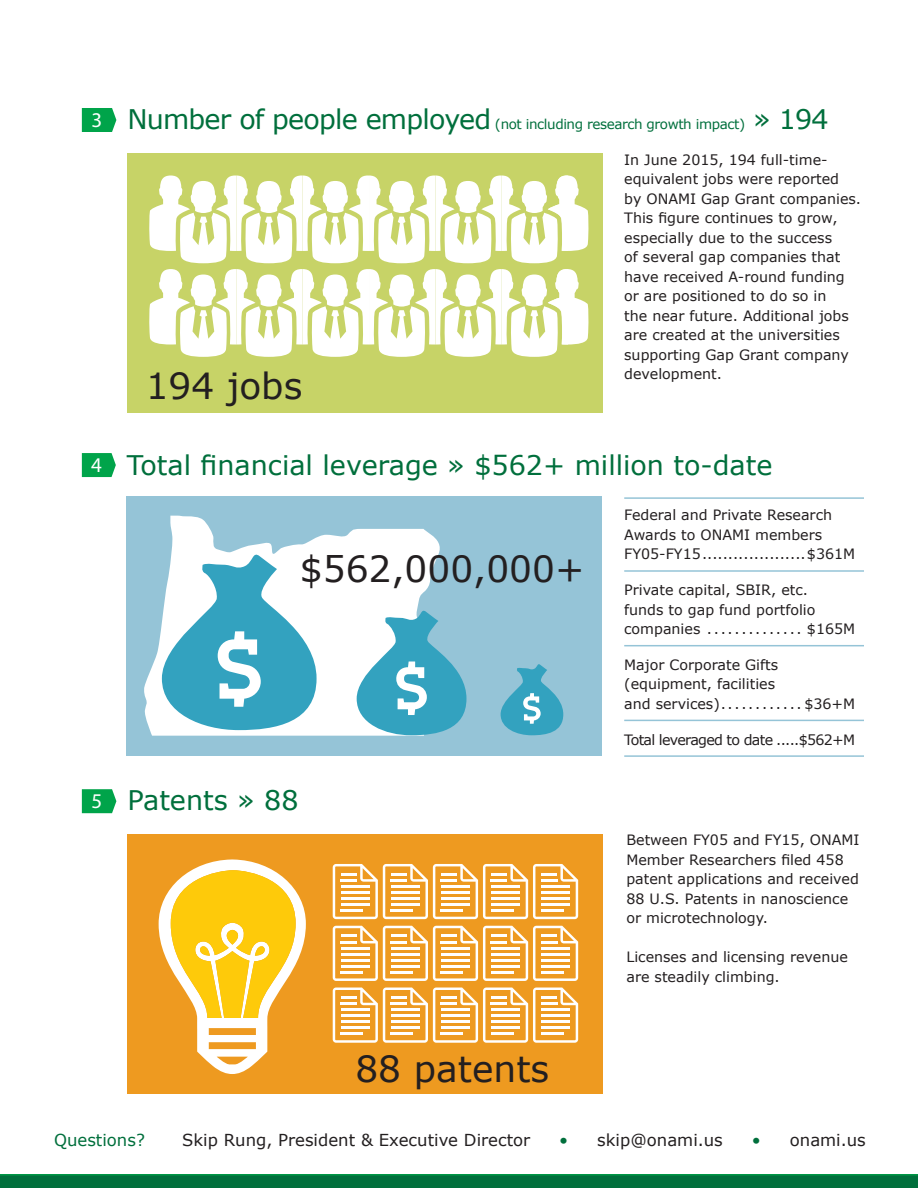
<style>
.page{position:relative;width:918px;height:1188px;background:#fff}
.page>*{position:absolute;margin:0;border:0;box-sizing:border-box;transform-origin:0 0}
.t1{font:36px "Verdana";color:#231f20}
.t2{font:27px "Verdana";color:#006f3c}
.t3{font:16.5px "Verdana";color:#231f20}
.t4{font:16.5px "Verdana";color:#006f3c}
.t5{font:14.25px/19.5px "Verdana";color:#231f20}
.t6{font:14.25px "Verdana";letter-spacing:-.05em;color:#231f20}
.t7{font:13.5px "Verdana";letter-spacing:-.03em;color:#006f3c}
.s1{font-family:"Myriad Pro";font-size:21px;color:#fff}
.s2{font-size:27px}
.s3{color:#006f3c}
</style>
<div class="page">
<div style="left:128px;top:154px;width:475px;height:259px;background:#c7d367"></div>
<svg style="left:149px;top:175px;width:440px;height:88px"></svg>
<svg style="left:149px;top:269px;width:440px;height:88px"></svg>
<svg style="left:0;top:1174px;width:918px;height:14px"></svg>
<hr style="left:624px;top:497px;width:240px;height:2px;background:#95c4d7">
<hr style="left:624px;top:570px;width:240px;height:2px;background:#95c4d7">
<hr style="left:624px;top:645px;width:240px;height:1px;background:#95c4d7">
<hr style="left:624px;top:720px;width:240px;height:1px;background:#95c4d7">
<hr style="left:624px;top:755px;width:240px;height:2px;background:#95c4d7">
<svg style="left:82px;top:108px;width:34px;height:24px"></svg>
<svg style="left:82px;top:453px;width:34px;height:24px"></svg>
<div style="left:126px;top:496px;width:475px;height:259px;background:#95c4d7"></div>
<svg style="left:82px;top:789px;width:34px;height:24px"></svg>
<div style="left:128px;top:834px;width:475px;height:260px;background:#ee9a20"></div>
<svg style="left:333px;top:988px;width:245px;height:55px"></svg>
<hr style="left:541px;top:1009px;width:29px;height:2px;background:#fff">
<hr style="left:541px;top:1015px;width:29px;height:2px;background:#fff">
<hr style="left:541px;top:1027px;width:29px;height:2px;background:#fff">
<hr style="left:541px;top:1021px;width:29px;height:2px;background:#fff">
<hr style="left:541px;top:1033px;width:22px;height:2px;background:#fff">
<svg style="left:333px;top:864px;width:245px;height:55px"></svg>
<hr style="left:541px;top:885px;width:29px;height:2px;background:#fff">
<hr style="left:541px;top:891px;width:29px;height:3px;background:#fff">
<hr style="left:541px;top:903px;width:29px;height:3px;background:#fff">
<hr style="left:541px;top:897px;width:29px;height:3px;background:#fff">
<hr style="left:541px;top:909px;width:22px;height:3px;background:#fff">
<svg style="left:333px;top:926px;width:245px;height:55px"></svg>
<hr style="left:541px;top:947px;width:29px;height:2px;background:#fff">
<hr style="left:541px;top:953px;width:29px;height:2px;background:#fff">
<hr style="left:541px;top:965px;width:29px;height:2px;background:#fff">
<hr style="left:541px;top:959px;width:29px;height:2px;background:#fff">
<hr style="left:541px;top:971px;width:22px;height:2px;background:#fff">
<svg style="left:159px;top:859px;width:147px;height:215px"></svg>
<svg style="left:144px;top:516px;width:296px;height:220px;fill:#fff"></svg>
<svg style="left:357px;top:608px;width:109px;height:127px"></svg>
<svg style="left:501px;top:664px;width:62px;height:71px"></svg>
<svg style="left:162px;top:550px;width:155px;height:180px"></svg>
<p class="t7" style="left:91px;top:114px;width:739px"><span class="s1">3</span> <span class="s2">Number of people employed</span> (not including research growth impact) <span class="s2">» 194</span></p>
<h1 class="t1" style="left:146px;top:361px;width:158px">194 jobs</h1>
<p class="t5" style="left:624px;top:150px;width:238px">In June 2015, 194 full-time&shy;equivalent jobs were reported<br>by ONAMI Gap Grant companies.<br>This figure continues to grow, especially due to the success<br>of several gap companies that have received A-round funding or are positioned to do so in<br>the near future. Additional jobs are created at the universities supporting Gap Grant company development.</p>
<h2 class="t2" style="left:91px;top:447px;width:683px"><span class="s1">4</span> Total financial leverage » $562+ million to-date</h2>
<h1 class="t1" style="left:300px;top:544px;width:286px">$562,000,000+</h1>
<h2 class="t2" style="left:91px;top:781px;width:209px"><span class="s1">5</span> Patents » 88</h2>
<h1 class="t1" style="left:355px;top:1044px;width:195px">88 patents</h1>
<p class="t5" style="left:624px;top:505px;width:233px">Federal and Private Research<br>Awards to ONAMI members<br>FY05-FY15....................$361M</p>
<p class="t5" style="left:624px;top:580px;width:233px">Private capital, SBIR, etc.<br>funds to gap fund portfolio companies .............. $165M</p>
<p class="t5" style="left:624px;top:655px;width:232px">Major Corporate Gifts (equipment, facilities<br>and services)............ $36+M</p>
<p class="t6" style="left:624px;top:730px;width:233px">Total leveraged to date .....$562+M</p>
<p class="t5" style="left:626px;top:830px;width:235px">Between FY05 and FY15, ONAMI<br>Member Researchers filed 458 patent applications and received<br>88 U.S. Patents in nanoscience or microtechnology.</p>
<p class="t5" style="left:626px;top:947px;width:223px">Licenses and licensing revenue are steadily climbing.</p>
<p class="t4" style="left:54px;top:1129px;width:92px">Questions?</p>
<p class="t3" style="left:182px;top:1129px;width:349px">Skip Rung, President &amp; Executive Director</p>
<p class="t3" style="left:559px;top:1129px;width:165px"><span class="s3">•</span> skip@onami.us</p>
<p class="t3" style="left:752px;top:1129px;width:116px"><span class="s3">•</span> onami.us</p>
</div>
